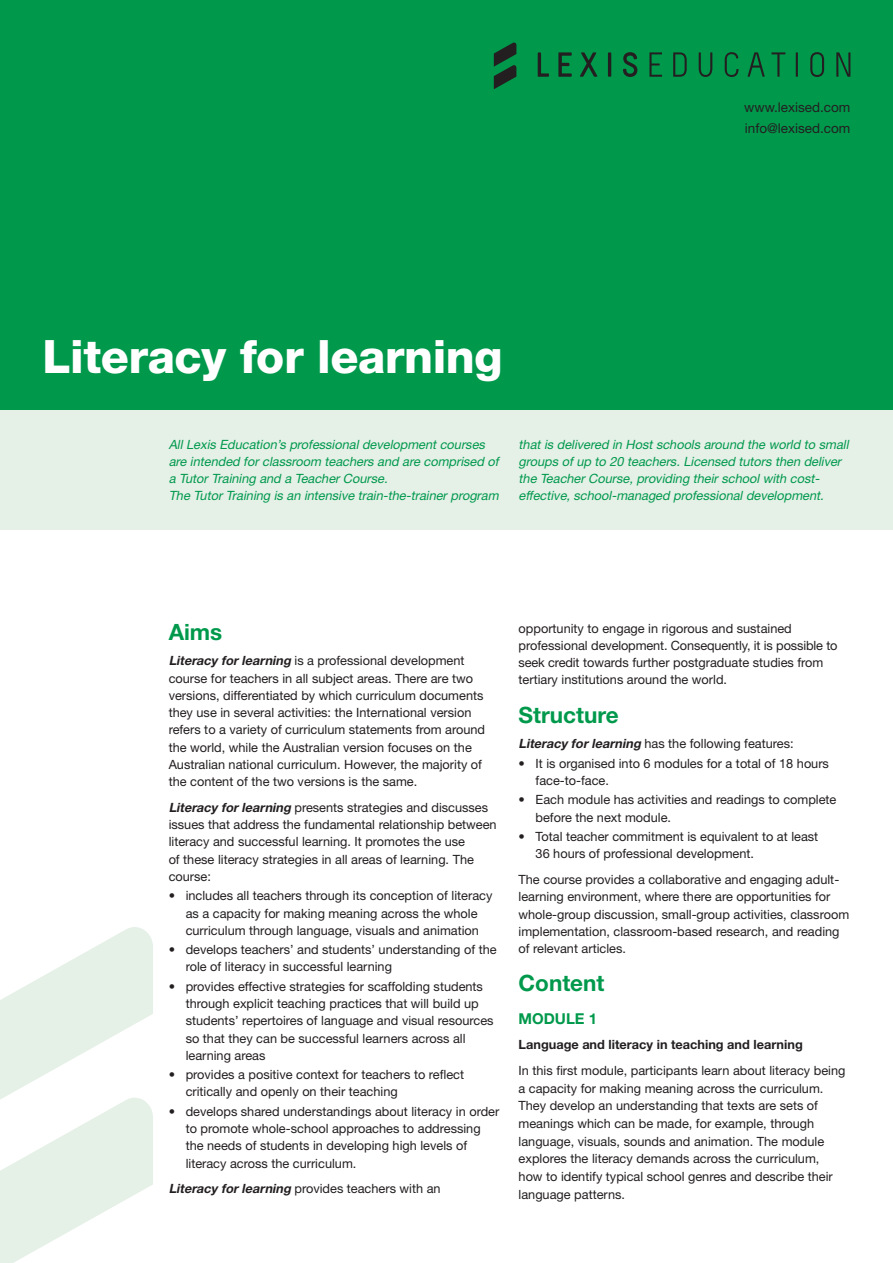
<style>
.page{position:relative;width:893px;height:1263px;background:#fff}
.page>*{position:absolute;margin:0;border:0;box-sizing:border-box;transform-origin:0 0}
.t1{font:800 46.05px "Helvetica Neue LT Std";letter-spacing:-.01em;color:#fff}
.t2{font:700 22.5px "Helvetica Neue LT Std";color:#00994c}
.t3{font:700 15px "Helvetica Neue LT Std";color:#00994c}
.t4{font:13.5px/21px "Helvetica Neue LT Std";color:#231f20}
.t5{font:12.75px/17.2px "Helvetica Neue LT Std";color:#231f20}
.t6{font:italic 12.75px/17.2px "Helvetica Neue LT Std";color:#00994c}
.t7{font:700 12.75px "Helvetica Neue LT Std";color:#231f20}
.s1{font-weight:700;font-style:italic}
</style>
<div class="page">
<div style="left:0;top:0;width:893px;height:410px;background:#00994c"></div>
<svg style="left:649px;top:52px;width:201px;height:25px"></svg>
<svg style="left:538px;top:52px;width:99px;height:25px"></svg>
<svg style="left:494px;top:43px;width:22px;height:46px"></svg>
<svg style="left:0;top:927px;width:153px;height:336px"></svg>
<div style="left:0;top:410px;width:893px;height:120px;background:#e5f0e7"></div>
<h1 class="t1" style="left:43px;top:329px;width:462px">Literacy for learning</h1>
<p class="t4" style="left:744px;top:96px;width:108px">www.lexised.com info@lexised.com</p>
<p class="t6" style="left:169px;top:435px;width:334px">AllLexis Education’s professionaldevelopmentcourses are intended forclassroom teachers and are comprised of a TutorTraining and a TeacherCourse.<br>The TutorTraining is an intensive train-the-trainerprogram</p>
<p class="t6" style="left:519px;top:435px;width:334px">thatis delivered in Hostschools around the world to small groups ofup to 20 teachers.Licensed tutors then deliver the TeacherCourse,providing theirschoolwith cost&shy;effective,school-managed professionaldevelopment.</p>
<h2 class="t2" style="left:169px;top:618px;width:55px">Aims</h2>
<p class="t5" style="left:169px;top:652px;width:318px"><span class="s1">Literacy forlearning</span> is a professional development course for teachers in all subject areas. There are two versions, differentiated by which curriculum documents they use in several activities: the International version refers to a variety of curriculum statements from around the world, while the Australian version focuses on the Australian national curriculum. However, the majority of the content of the two versions is the same.</p>
<p class="t5" style="left:169px;top:798px;width:330px"><span class="s1">Literacy forlearning</span>presents strategies and discusses issues that address the fundamental relationship between literacy and successful learning. It promotes the use<br>of these literacy strategies in all areas of learning. The course:</p>
<p class="t5" style="left:169px;top:887px;width:325px;text-align:center">• includes all teachers through its conception of literacy as a capacity for making meaning across the whole curriculum through language, visuals and animation</p>
<p class="t5" style="left:186px;top:941px;width:313px;text-indent:-17px">• develops teachers’ and students’ understanding of the role of literacy in successful learning</p>
<p class="t5" style="left:186px;top:977px;width:309px;text-indent:-17px">• provides effective strategies for scaffolding students through explicit teaching practices that will build up students’ repertoires of language and visual resources so that they can be successful learners across all learning areas</p>
<p class="t5" style="left:186px;top:1066px;width:280px;text-indent:-17px">• provides a positive context for teachers to reflect critically and openly on their teaching</p>
<p class="t5" style="left:186px;top:1102px;width:315px;text-indent:-17px">• develops shared understandings about literacy in order to promote whole-school approaches to addressing the needs of students in developing high levels of literacy across the curriculum.</p>
<p class="t5" style="left:169px;top:1180px;width:273px"><span class="s1">Literacy forlearning</span> provides teachers with an</p>
<p class="t5" style="left:519px;top:619px;width:321px">opportunity to engage in rigorous and sustained professional development. Consequently, it is possible to seek credit towards further postgraduate studies from tertiary institutions around the world.</p>
<h2 class="t2" style="left:519px;top:701px;width:102px">Structure</h2>
<p class="t5" style="left:519px;top:735px;width:277px"><span class="s1">Literacy forlearning</span>has the following features:</p>
<p class="t5" style="left:536px;top:754px;width:295px;text-indent:-17px">• It is organised into 6 modules for a total of 18 hours face-to-face.</p>
<p class="t5" style="left:536px;top:791px;width:302px;text-indent:-17px">• Each module has activities and readings to complete before the next module.</p>
<p class="t5" style="left:536px;top:828px;width:284px;text-indent:-17px">• Total teacher commitment is equivalent to at least<br>36 hours of professional development.</p>
<p class="t5" style="left:519px;top:871px;width:332px">The course provides a collaborative and engaging adult&shy;learning environment, where there are opportunities for whole-group discussion, small-group activities, classroom implementation, classroom-based research, and reading of relevant articles.</p>
<h2 class="t2" style="left:519px;top:969px;width:87px">Content</h2>
<p class="t3" style="left:519px;top:1009px;width:80px">MODULE 1</p>
<p class="t7" style="left:519px;top:1037px;width:286px">Language and literacy in teaching and learning</p>
<p class="t5" style="left:519px;top:1062px;width:328px;line-height:17.7px">In this first module, participants learn about literacy being a capacity for making meaning across the curriculum.<br>They develop an understanding that texts are sets of meanings which can be made, for example, through language, visuals, sounds and animation. The module explores the literacy demands across the curriculum, how to identify typical school genres and describe their language patterns.</p>
</div>
